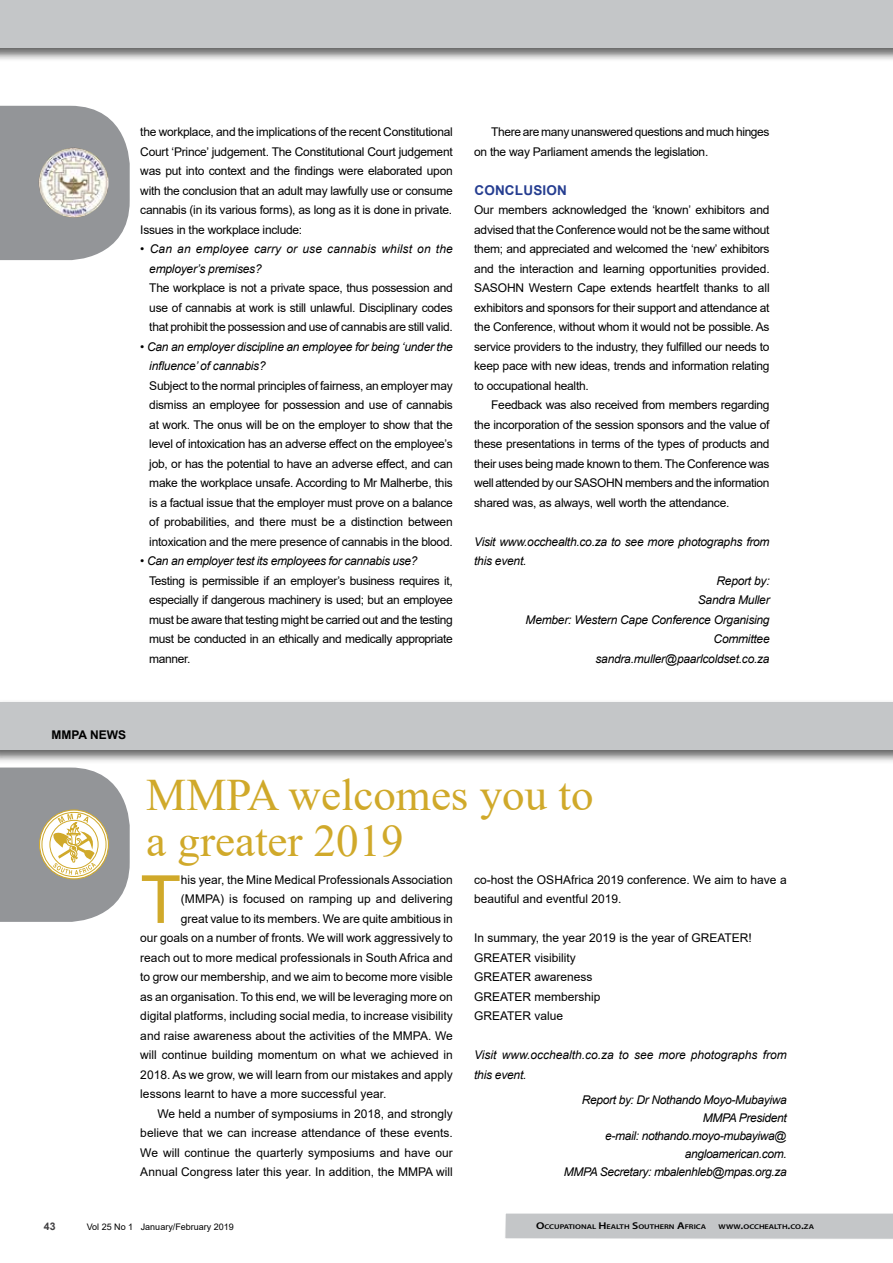
<style>
.page{position:relative;width:893px;height:1263px;background:#fff}
.page>*{position:absolute;margin:0;border:0;box-sizing:border-box;transform-origin:0 0}
.t1{font:66.45px "Arial";color:#d0a92a}
.t2{font:45px/46.5px "Times New Roman";color:#d0a92a}
.t3{font:700 13.5px "Arial";letter-spacing:.015em;color:#253d90}
.t4{font:12px/19.5px "Arial";color:#000;text-align:justify}
.t5{font:italic 12px/18px "Arial";letter-spacing:-.02em;color:#000}
.t6{font:12px/19.5px "Arial";letter-spacing:-.03em;color:#000}
.t7{font:italic 12px/19.5px "Arial";letter-spacing:.01em;color:#000}
.t8{font:italic 12px/19.5px "Arial";color:#000}
.t9{font:700 12px "Arial";color:#000}
.t10{font:700 10.5px "Arial";color:#414042}
.t11{font:9px "Arial";color:#000}
.t12{font:600 6.9px "Myriad Pro";color:#000;scale:1.21 1}
.s1{font-style:normal}
.s2{font-style:italic}
.s3{font-size:9.9px}
</style>
<div class="page">
<svg style="left:505px;top:1213px;width:388px;height:26px;background:#c6c8ca"></svg>
<div style="left:0;top:699px;width:893px;height:65px;background:#000;opacity:.6"></div>
<div style="left:0;top:702px;width:893px;height:47px;background:#c4c6c8"></div>
<div style="left:0;top:0;width:893px;height:62px;background:#000;opacity:.6"></div>
<div style="left:0;top:0;width:893px;height:48px;background:#c4c6c8"></div>
<svg style="left:0;top:106px;width:130px;height:154px;background:#9c9ea0"></svg>
<img style="left:39px;top:148px;width:70px;height:70px;border-radius:35px">
<svg style="left:0;top:767px;width:130px;height:155px;background:#abaaa3"></svg>
<p class="t4" style="left:140px;top:122px;width:314px">the workplace, and the implications of the recent Constitutional Court ‘Prince’ judgement. The Constitutional Court judgement was put into context and the findings were elaborated upon with the conclusion that an adult may lawfully use or consume cannabis (in its various forms), as long as it is done in private.<br>Issues in the workplace include:</p>
<p class="t7" style="left:149px;top:240px;width:305px;text-indent:-9px"><span class="s1">•</span> Can an employee carry or use cannabis whilst on the employer’s premises?</p>
<p class="t4" style="left:149px;top:278px;width:305px">The workplace is not a private space, thus possession and use of cannabis at work is still unlawful. Disciplinary codes that prohibit the possession and use of cannabis are still valid.</p>
<p class="t5" style="left:149px;top:337px;width:305px;line-height:19.5px;text-indent:-9px"><span class="s1">•</span> Can an employer discipline an employee for being ‘under the influence’ of cannabis?</p>
<p class="t4" style="left:149px;top:376px;width:305px">Subject to the normal principles of fairness, an employer may dismiss an employee for possession and use of cannabis at work. The onus will be on the employer to show that the level of intoxication has an adverse effect on the employee’s job, or has the potential to have an adverse effect, and can make the workplace unsafe. According to Mr Malherbe, this is a factual issue that the employer must prove on a balance of probabilities, and there must be a distinction between intoxication and the mere presence of cannabis in the blood.</p>
<p class="t6" style="left:149px;top:551px;width:305px;text-indent:-9px">• <span class="s2">Can an employer test its employees for cannabis use?<br></span>Testing is permissible if an employer’s business requires it, especially if dangerous machinery is used; but an employee must be aware that testing might be carried out and the testing must be conducted in an ethically and medically appropriate manner.</p>
<p class="t6" style="left:474px;top:122px;width:297px;text-indent:17px">There are many unanswered questions and much hinges on the way Parliament amends the legislation.</p>
<p class="t3" style="left:474px;top:181px;width:94px">CONCLUSION</p>
<p class="t4" style="left:474px;top:200px;width:297px">Our members acknowledged the ‘known’ exhibitors and advised that the Conference would not be the same without them; and appreciated and welcomed the ‘new’ exhibitors and the interaction and learning opportunities provided.<br>SASOHN Western Cape extends heartfelt thanks to all exhibitors and sponsors for their support and attendance at the Conference, without whom it would not be possible. As service providers to the industry, they fulfilled our needs to keep pace with new ideas, trends and information relating to occupational health.</p>
<p class="t4" style="left:474px;top:395px;width:297px;text-indent:17px">Feedback was also received from members regarding the incorporation of the session sponsors and the value of these presentations in terms of the types of products and their uses being made known to them. The Conference was well attended by our SASOHN members and the information shared was, as always, well worth the attendance.</p>
<p class="t5" style="left:474px;top:533px;width:297px">Visit www.occhealth.co.za to see more photographs from</p>
<p class="t5" style="left:474px;top:552px;width:54px">this event.</p>
<p class="t5" style="left:716px;top:572px;width:55px">Report by:</p>
<p class="t5" style="left:698px;top:591px;width:73px">Sandra Muller</p>
<p class="t5" style="left:526px;top:611px;width:246px">Member: Western Cape Conference Organising</p>
<p class="t5" style="left:714px;top:630px;width:58px">Committee</p>
<p class="t5" style="left:595px;top:650px;width:176px">sandra.muller@paarlcoldset.co.za</p>
<p class="t9" style="left:51px;top:726px;width:76px">MMPA NEWS</p>
<h2 class="t2" style="left:146px;top:770px;width:449px">MMPA welcomes you to a greater 2019</h2>
<p class="t4" style="left:474px;top:870px;width:314px">co-host the OSHAfrica 2019 conference. We aim to have a beautiful and eventful 2019.</p>
<p class="t4" style="left:474px;top:928px;width:279px;text-align:left">In summary, the year 2019 is the year of GREATER!<br>GREATER visibility<br>GREATER awareness<br>GREATER membership<br>GREATER value</p>
<p class="t8" style="left:474px;top:1046px;width:314px">Visit www.occhealth.co.za to see more photographs from this event.</p>
<p class="t5" style="left:564px;top:1091px;width:225px;text-align:right">Report by: Dr Nothando Moyo-Mubayiwa<br>MMPA President<br>e-mail: nothando.moyo-mubayiwa@ angloamerican.com.<br>MMPA Secretary: mbalenhleb@mpas.org.za</p>
<h1 class="t1" style="left:140px;top:854px;width:42px">T</h1>
<p class="t4" style="left:181px;top:870px;width:273px">his year, the Mine Medical Professionals Association</p>
<p class="t4" style="left:181px;top:889px;width:273px">(MMPA) is focused on ramping up and delivering</p>
<p class="t4" style="left:181px;top:909px;width:273px">great value to its members. We are quite ambitious in</p>
<p class="t4" style="left:140px;top:928px;width:314px">our goals on a number of fronts. We will work aggressively to</p>
<p class="t4" style="left:140px;top:948px;width:314px">reach out to more medical professionals in South Africa and</p>
<p class="t4" style="left:140px;top:967px;width:314px">to grow our membership, and we aim to become more visible</p>
<p class="t4" style="left:140px;top:987px;width:314px">as an organisation. To this end, we will be leveraging more on</p>
<p class="t4" style="left:140px;top:1006px;width:314px">digital platforms, including social media, to increase visibility</p>
<p class="t4" style="left:140px;top:1026px;width:314px">and raise awareness about the activities of the MMPA. We</p>
<p class="t4" style="left:140px;top:1045px;width:314px">will continue building momentum on what we achieved in</p>
<p class="t4" style="left:140px;top:1065px;width:314px">2018. As we grow, we will learn from our mistakes and apply</p>
<p class="t4" style="left:140px;top:1084px;width:248px">lessons learnt to have a more successful year.</p>
<p class="t4" style="left:157px;top:1104px;width:297px">We held a number of symposiums in 2018, and strongly</p>
<p class="t4" style="left:140px;top:1123px;width:314px">believe that we can increase attendance of these events.</p>
<p class="t4" style="left:140px;top:1143px;width:314px">We will continue the quarterly symposiums and have our</p>
<p class="t4" style="left:140px;top:1162px;width:314px">Annual Congress later this year. In addition, the MMPA will</p>
<p class="t10" style="left:44px;top:1219px;width:13px">43</p>
<p class="t11" style="left:87px;top:1220px;width:149px">Vol 25 No 1 January/February 2019</p>
<p class="t12" style="left:536px;top:1222px;width:142px"><span class="s3">O</span>CCUPATIONAL <span class="s3">H</span>EALTH <span class="s3">S</span>OUTHERN <span class="s3">A</span>FRICA</p>
<p class="t12" style="left:719px;top:1222px;width:80px">WWW<span class="s3">.</span>OCCHEALTH<span class="s3">.</span>CO<span class="s3">.</span>ZA</p>
</div>
